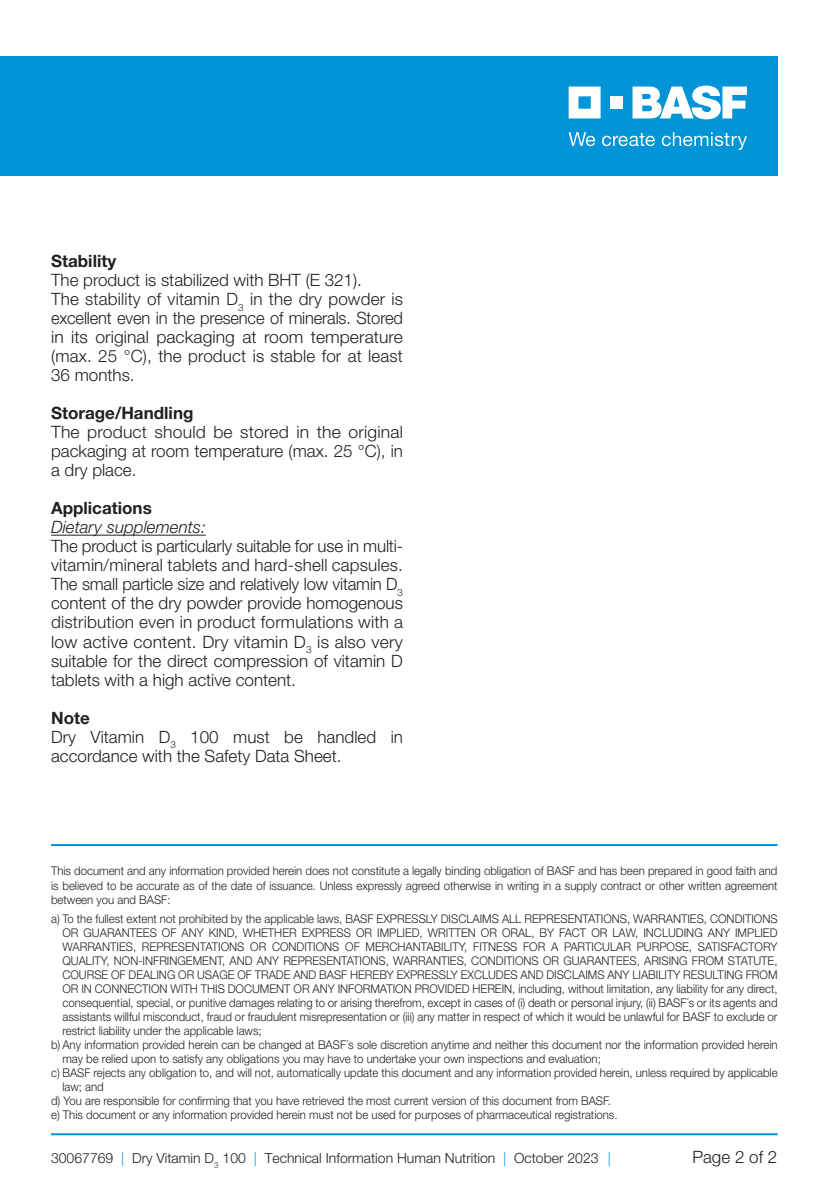
<style>
.page{position:relative;width:840px;height:1191px;background:#fff}
.page>*{position:absolute;margin:0;border:0;box-sizing:border-box;transform-origin:0 0}
.TXT{font:300 17px/19px "Helvetica Neue LT Std";color:#231f20;text-align:justify}
.HEAD{font:700 17px "Helvetica Neue LT Std";color:#231f20}
.TXT-2{font:italic 300 17px "Helvetica Neue LT Std";color:#231f20}
.t1{font:300 14px "Helvetica Neue LT Std";color:#231f20}
.t2{font:300 12px/14px "Helvetica Neue LT Std";color:#231f20;text-align:justify;scale:.95 1}
.s1{color:#0195d7}
</style>
<div class="page">
<div style="left:0;top:57px;width:777px;height:119px;background:#0195d7"></div>
<svg style="left:568px;top:87px;width:32px;height:31px"></svg>
<div style="left:610px;top:96px;width:12px;height:13px;background:#fff"></div>
<svg style="left:632px;top:86px;width:114px;height:33px"></svg>
<svg style="left:568px;top:132px;width:26px;height:14px"></svg>
<svg style="left:602px;top:133px;width:52px;height:13px"></svg>
<svg style="left:661px;top:132px;width:85px;height:18px"></svg>
<hr style="left:51px;top:1133px;width:726px;height:2px;background:#0195d7">
<hr style="left:51px;top:844px;width:726px;height:2px;background:#0195d7">
<hr style="left:51px;top:535px;width:155px;height:1px;background:#231f20">
<p class="HEAD" style="left:51px;top:251px;width:67px">Stability</p>
<p class="TXT" style="left:51px;top:270px;width:312px">The product is stabilized with BHT (E 321).</p>
<p class="TXT" style="left:51px;top:289px;width:353px">The stability of vitamin D<sub>3</sub> in the dry powder is excellent even in the presence of minerals. Stored in its original packaging at room temperature (max. 25 °C), the product is stable for at least 36 months.</p>
<p class="HEAD" style="left:51px;top:403px;width:144px">Storage/Handling</p>
<p class="TXT" style="left:51px;top:422px;width:353px">The product should be stored in the original packaging at room temperature (max. 25 °C), in a dry place.</p>
<p class="HEAD" style="left:51px;top:498px;width:102px">Applications</p>
<p class="TXT-2" style="left:51px;top:517px;width:156px">Dietary supplements:</p>
<p class="TXT" style="left:51px;top:536px;width:353px;text-align:left">The product is particularly suitable for use in multi&shy;vitamin/mineral tablets and hard-shell capsules.<br>The small particle size and relatively low vitamin D<sub>3 </sub>content of the dry powder provide homogenous distribution even in product formulations with a low active content. Dry vitamin D<sub>3</sub> is also very suitable for the direct compression of vitamin D tablets with a high active content.</p>
<p class="HEAD" style="left:51px;top:707px;width:40px">Note</p>
<p class="TXT" style="left:51px;top:726px;width:353px">Dry Vitamin D<sub>3</sub> 100 must be handled in accordance with the Safety Data Sheet.</p>
<p class="t2" style="left:51px;top:864px;width:765px">This document and any information provided herein does not constitute a legally binding obligation of BASF and has been prepared in good faith and is believed to be accurate as of the date of issuance. Unless expressly agreed otherwise in writing in a supply contract or other written agreement between you and BASF:</p>
<p class="t2" style="left:51px;top:911px;width:765px">a) To the fullest extent not prohibited by the applicable laws, BASF EXPRESSLY DISCLAIMS ALL REPRESENTATIONS, WARRANTIES, CONDITIONS</p>
<p class="t2" style="left:62px;top:925px;width:753px">OR GUARANTEES OF ANY KIND, WHETHER EXPRESS OR IMPLIED, WRITTEN OR ORAL, BY FACT OR LAW, INCLUDING ANY IMPLIED</p>
<p class="t2" style="left:62px;top:939px;width:753px">WARRANTIES, REPRESENTATIONS OR CONDITIONS OF MERCHANTABILITY, FITNESS FOR A PARTICULAR PURPOSE, SATISFACTORY</p>
<p class="t2" style="left:62px;top:953px;width:753px">QUALITY, NON-INFRINGEMENT, AND ANY REPRESENTATIONS, WARRANTIES, CONDITIONS OR GUARANTEES, ARISING FROM STATUTE,</p>
<p class="t2" style="left:62px;top:967px;width:753px">COURSE OF DEALING OR USAGE OF TRADE AND BASF HEREBY EXPRESSLY EXCLUDES AND DISCLAIMS ANY LIABILITY RESULTING FROM</p>
<p class="t2" style="left:62px;top:981px;width:753px">OR IN CONNECTION WITH THIS DOCUMENT OR ANY INFORMATION PROVIDED HEREIN, including, without limitation, any liability for any direct,</p>
<p class="t2" style="left:62px;top:995px;width:753px">consequential, special, or punitive damages relating to or arising therefrom, except in cases of (i) death or personal injury, (ii) BASF´s or its agents and</p>
<p class="t2" style="left:62px;top:1009px;width:753px">assistants willful misconduct, fraud or fraudulent misrepresentation or (iii) any matter in respect of which it would be unlawful for BASF to exclude or</p>
<p class="t2" style="left:62px;top:1023px;width:211px">restrict liability under the applicable laws;</p>
<p class="t2" style="left:51px;top:1037px;width:765px">b) Any information provided herein can be changed at BASF´s sole discretion anytime and neither this document nor the information provided herein</p>
<p class="t2" style="left:62px;top:1051px;width:568px">may be relied upon to satisfy any obligations you may have to undertake your own inspections and evaluation;</p>
<p class="t2" style="left:51px;top:1065px;width:765px">c) BASF rejects any obligation to, and will not, automatically update this document and any information provided herein, unless required by applicable</p>
<p class="t2" style="left:62px;top:1079px;width:45px">law; and</p>
<p class="t2" style="left:51px;top:1093px;width:590px">d) You are responsible for confirming that you have retrieved the most current version of this document from BASF.</p>
<p class="t2" style="left:51px;top:1107px;width:597px">e) This document or any information provided herein must not be used for purposes of pharmaceutical registrations.</p>
<p class="t1" style="left:51px;top:1149px;width:561px">30067769 <span class="s1">|</span> Dry Vitamin D<sub>3</sub> 100 <span class="s1">|</span> Technical Information Human Nutrition <span class="s1">|</span> October 2023 <span class="s1">|</span></p>
<h1 class="TXT" style="left:692px;top:1147px;width:86px">Page 2 of 2</h1>
</div>
